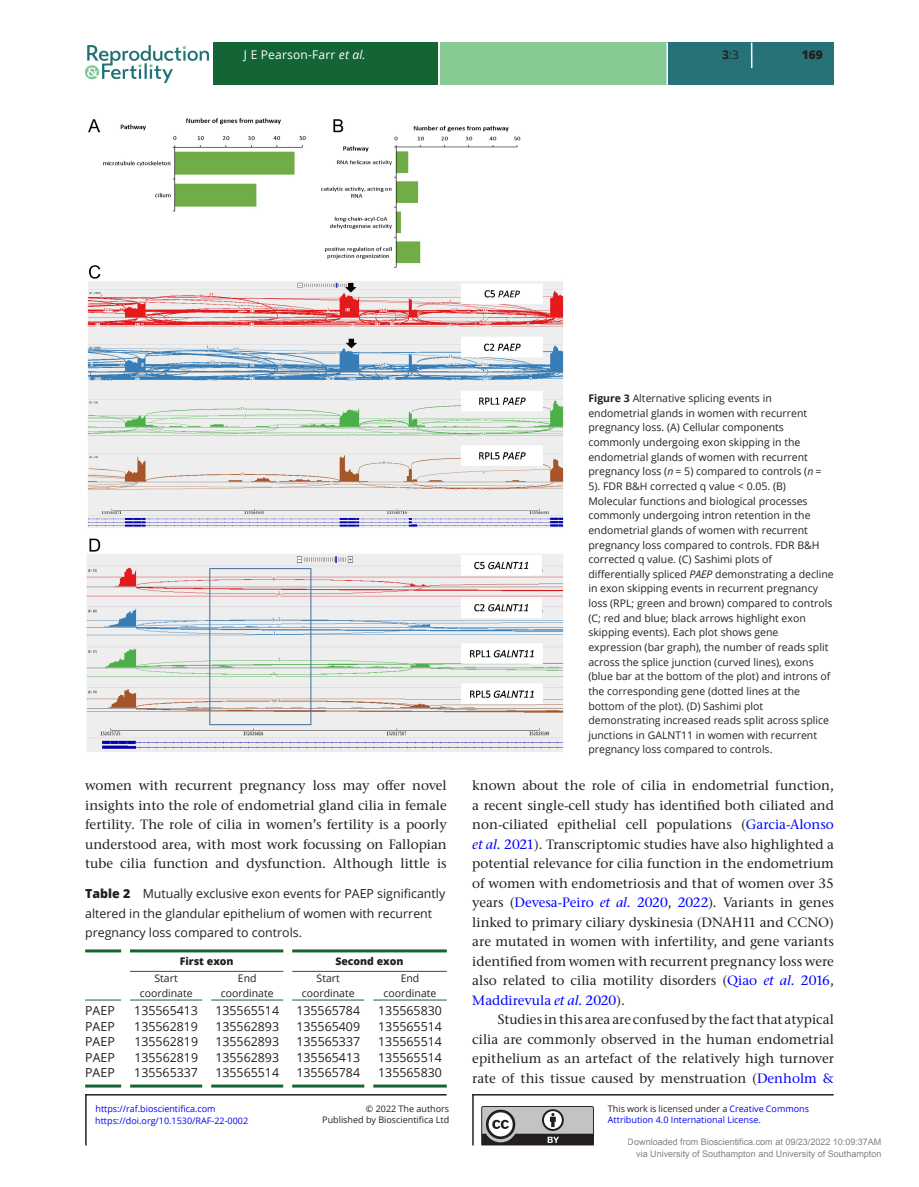
<style>
.page{position:relative;width:919px;height:1187px;background:#fff}
.page>*{position:absolute;margin:0;border:0;box-sizing:border-box;transform-origin:0 0}
.t1{font:500 13.5px/19.5px "Stone Serif ITC Pro";color:#231f20;text-align:justify}
.t2{font:12.3px/19.5px "Open Sans";color:#231f20}
.t3{font:12px "Open Sans";letter-spacing:.015em;color:#fff}
.t4{font:12px "Open Sans";color:#231f20}
.t5{font:800 12px "Open Sans";color:#231f20}
.t6{font:10.5px/14.7px "Open Sans";color:#231f20;text-align:center}
.t7{font:800 10.5px "Open Sans";color:#231f20}
.t8{font:9px/12px "Arial";color:rgb(0 0 0/.5);text-align:right}
.t9{font:9px "Open Sans";color:#00f}
.t10{font:9px/11.2px "Open Sans";color:#231f20;text-align:right}
.s1{font-style:italic}
.s2{font-weight:700}
.s3{color:#00f}
.s4{font-style:italic;color:#00f}
.s5{font-weight:800}
</style>
<div class="page">
<div style="left:213px;top:43px;width:225px;height:42px;background:#136535"></div>
<div style="left:667px;top:43px;width:166px;height:42px;background:#277277"></div>
<div style="left:440px;top:43px;width:226px;height:42px;background:#87ca94"></div>
<img style="left:85px;top:45px;width:124px;height:38px">
<hr style="left:666px;top:42px;width:2px;height:43px;background:#fff">
<hr style="left:750px;top:43px;width:2px;height:25px;background:#fff">
<img style="left:86px;top:118px;width:478px;height:634px">
<hr style="left:85px;top:949px;width:36px;height:3px;background:#136535">
<hr style="left:85px;top:999px;width:36px;height:1px;background:#136535">
<hr style="left:130px;top:949px;width:153px;height:3px;background:#136535">
<hr style="left:130px;top:970px;width:153px;height:1px;background:#136535">
<hr style="left:292px;top:949px;width:155px;height:3px;background:#136535">
<hr style="left:292px;top:970px;width:155px;height:1px;background:#136535">
<hr style="left:130px;top:999px;width:72px;height:1px;background:#136535">
<hr style="left:211px;top:999px;width:72px;height:1px;background:#136535">
<hr style="left:292px;top:999px;width:72px;height:1px;background:#136535">
<hr style="left:373px;top:999px;width:74px;height:1px;background:#136535">
<hr style="left:85px;top:1084px;width:36px;height:3px;background:#136535">
<hr style="left:130px;top:1084px;width:72px;height:3px;background:#136535">
<hr style="left:211px;top:1084px;width:72px;height:3px;background:#136535">
<hr style="left:292px;top:1084px;width:72px;height:3px;background:#136535">
<hr style="left:373px;top:1084px;width:74px;height:3px;background:#136535">
<svg style="left:481px;top:1106px;width:113px;height:39px;background:#8d8c8d"></svg>
<hr style="left:85px;top:1093px;width:361px;height:2px;background:#231f20">
<hr style="left:472px;top:1093px;width:361px;height:2px;background:#231f20">
<hr style="left:472px;top:1093px;width:1px;height:52px;background:#231f20">
<hr style="left:85px;top:1093px;width:2px;height:52px;background:#231f20">
<p class="t3" style="left:244px;top:47px;width:123px">J E Pearson-Farr <span class="s1">et al.</span></p>
<p class="t4" style="left:722px;top:47px;width:18px"><span class="s2">3</span>:3</p>
<p class="t5" style="left:801px;top:46px;width:23px">169</p>
<p class="t6" style="left:588px;top:391px;width:247px;text-align:left"><span class="s2">Figure 3</span> Alternative splicing events in endometrial glands in women with recurrent pregnancy loss. (A) Cellular components commonly undergoing exon skipping in the endometrial glands of women with recurrent pregnancy loss (<span class="s1">n</span> = 5) compared to controls (<span class="s1">n</span> = 5). FDR B&amp;H corrected q value &lt; 0.05. (B)<br>Molecular functions and biological processes commonly undergoing intron retention in the endometrial glands of women with recurrent pregnancy loss compared to controls. FDR B&amp;H corrected q value. (C) Sashimi plots of differentially spliced <span class="s1">PAEP</span> demonstrating a decline in exon skipping events in recurrent pregnancy loss (RPL; green and brown) compared to controls (C; red and blue; black arrows highlight exon skipping events). Each plot shows gene expression (bar graph), the number of reads split across the splice junction (curved lines), exons (blue bar at the bottom of the plot) and introns of the corresponding gene (dotted lines at the bottom of the plot). (D) Sashimi plot demonstrating increased reads split across splice junctions in GALNT11 in women with recurrent pregnancy loss compared to controls.</p>
<p class="t1" style="left:85px;top:776px;width:363px">women with recurrent pregnancy loss may offer novel insights into the role of endometrial gland cilia in female fertility. The role of cilia in women’s fertility is a poorly understood area, with most work focussing on Fallopian tube cilia function and dysfunction. Although little is</p>
<p class="t1" style="left:472px;top:776px;width:363px">known about the role of cilia in endometrial function, a recent single-cell study has identified both ciliated and non-ciliated epithelial cell populations (<span class="s3">Garcia-Alonso </span><span class="s4">et al.</span> <span class="s3">2021</span>). Transcriptomic studies have also highlighted a potential relevance for cilia function in the endometrium of women with endometriosis and that of women over 35 years (<span class="s3">Devesa-Peiro</span> <span class="s4">et al.</span> <span class="s3">2020</span>, <span class="s3">2022</span>)<span class="s1">.</span> Variants in genes linked to primary ciliary dyskinesia (DNAH11 and CCNO) are mutated in women with infertility, and gene variants identified from women with recurrent pregnancy loss were also related to cilia motility disorders (<span class="s3">Qiao</span> <span class="s4">et al.</span> <span class="s3">2016</span>, <span class="s3">Maddirevula</span> <span class="s4">et al.</span> <span class="s3">2020</span>).</p>
<p class="t1" style="left:472px;top:1009px;width:363px;text-indent:26px">Studies in this area are confused by the fact that atypical cilia are commonly observed in the human endometrial epithelium as an artefact of the relatively high turnover rate of this tissue caused by menstruation (<span class="s3">Denholm &amp;</span></p>
<p class="t2" style="left:85px;top:883px;width:361px"><span class="s5">Table 2</span> Mutually exclusive exon events for PAEP significantly altered in the glandular epithelium of women with recurrent pregnancy loss compared to controls.</p>
<p class="t7" style="left:180px;top:953px;width:55px">First exon</p>
<p class="t7" style="left:335px;top:953px;width:70px">Second exon</p>
<p class="t6" style="left:140px;top:970px;width:54px">Start coordinate</p>
<p class="t6" style="left:221px;top:970px;width:54px">End coordinate</p>
<p class="t6" style="left:302px;top:970px;width:54px">Start coordinate</p>
<p class="t6" style="left:383px;top:970px;width:54px">End coordinate</p>
<p class="t2" style="left:85px;top:1000px;width:31px">PAEP</p>
<p class="t2" style="left:134px;top:1000px;width:65px">135565413</p>
<p class="t2" style="left:215px;top:1000px;width:65px">135565514</p>
<p class="t2" style="left:296px;top:1000px;width:65px">135565784</p>
<p class="t2" style="left:378px;top:1000px;width:65px">135565830</p>
<p class="t2" style="left:85px;top:1015px;width:31px">PAEP</p>
<p class="t2" style="left:134px;top:1015px;width:65px">135562819</p>
<p class="t2" style="left:215px;top:1015px;width:65px">135562893</p>
<p class="t2" style="left:296px;top:1015px;width:65px">135565409</p>
<p class="t2" style="left:378px;top:1015px;width:65px">135565514</p>
<p class="t2" style="left:85px;top:1031px;width:31px">PAEP</p>
<p class="t2" style="left:134px;top:1031px;width:65px">135562819</p>
<p class="t2" style="left:215px;top:1031px;width:65px">135562893</p>
<p class="t2" style="left:296px;top:1031px;width:65px">135565337</p>
<p class="t2" style="left:378px;top:1031px;width:65px">135565514</p>
<p class="t2" style="left:85px;top:1046px;width:31px">PAEP</p>
<p class="t2" style="left:134px;top:1046px;width:65px">135562819</p>
<p class="t2" style="left:215px;top:1046px;width:65px">135562893</p>
<p class="t2" style="left:296px;top:1046px;width:65px">135565413</p>
<p class="t2" style="left:378px;top:1046px;width:65px">135565514</p>
<p class="t2" style="left:85px;top:1062px;width:31px">PAEP</p>
<p class="t2" style="left:134px;top:1062px;width:65px">135565337</p>
<p class="t2" style="left:215px;top:1062px;width:65px">135565514</p>
<p class="t2" style="left:296px;top:1062px;width:65px">135565784</p>
<p class="t2" style="left:378px;top:1062px;width:65px">135565830</p>
<p class="t9" style="left:95px;top:1102px;width:122px">https://raf.bioscientifica.com</p>
<p class="t10" style="left:322px;top:1102px;width:128px">© 2022 The authors<br>Published by Bioscientifica Ltd</p>
<p class="t10" style="left:608px;top:1102px;width:202px">This work is licensed under a <span class="s3">Creative Commons</span></p>
<p class="t9" style="left:95px;top:1114px;width:154px">https://doi.org/10.1530/RAF-22-0002</p>
<p class="t9" style="left:608px;top:1113px;width:154px">Attribution 4.0 International License.</p>
<p class="t8" style="left:627px;top:1135px;width:255px">Downloaded from Bioscientifica.com at 09/23/2022 10:09:37AM via University of Southampton and University of Southampton</p>
</div>
